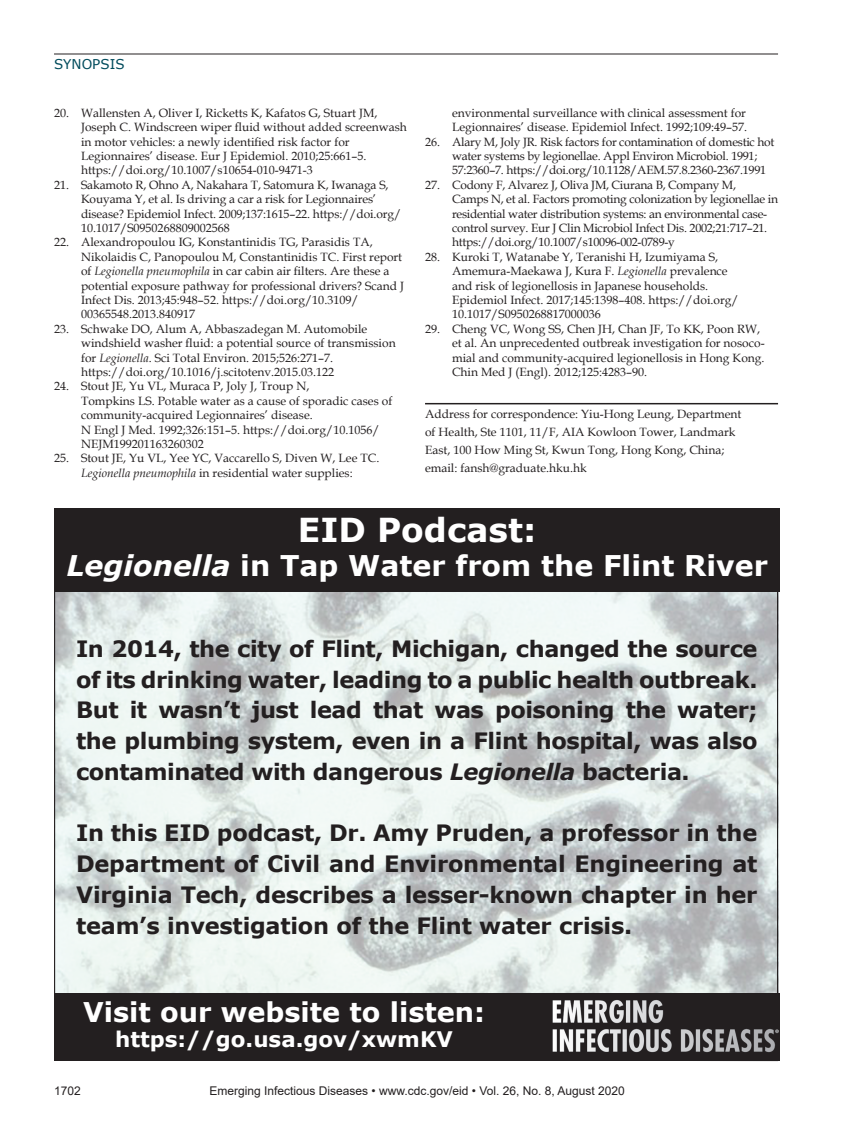
<style>
.page{position:relative;width:851px;height:1134px;background:#fff}
.page>*{position:absolute;margin:0;border:0;box-sizing:border-box;transform-origin:0 0}
.t1{font:700 33px "Verdana";color:#fff}
.t2{font:700 28.5px "Verdana";color:#fff}
.t3{font:700 27.15px "Verdana";color:#fff}
.Article_Title{font:700 22.5px/30.8px "Verdana";letter-spacing:-.015em;color:#231f20;text-align:justify}
.t4{font:700 21.45px "Verdana";color:#fff}
.t5{font:13.5px "Verdana";color:#004b5c}
.References{font:12px/14.4px "Book Antiqua";color:#231f20}
.References-2{font:12px/14.4px "Book Antiqua";letter-spacing:-.02em;color:#231f20}
.Correspondence{font:12px/18px "Book Antiqua";color:#231f20}
.t6{font:12px "Arial";color:#231f20}
.s1{font-style:italic}
</style>
<div class="page">
<hr style="left:54px;top:54px;width:724px;height:1px;background:#231f20">
<hr style="left:425px;top:403px;width:353px;height:1px;background:#231f20">
<div style="left:54px;top:508px;width:725px;height:84px;background:#231f20"></div>
<svg style="left:54px;top:592px;width:724px;height:470px"></svg>
<div style="left:54px;top:994px;width:725px;height:67px;background:#231f20"></div>
<img style="left:552px;top:1000px;width:227px;height:53px">
<p class="t5" style="left:54px;top:55px;width:72px">SYNOPSIS</p>
<p class="References" style="left:81px;top:105px;width:327px;text-indent:-27px">20. Wallensten A, Oliver I, Ricketts K, Kafatos G, Stuart JM, Joseph C. Windscreen wiper fluid without added screenwash in motor vehicles: a newly identified risk factor for Legionnaires’ disease. Eur J Epidemiol. 2010;25:661–5. https://doi.org/10.1007/s10654-010-9471-3</p>
<p class="References" style="left:81px;top:177px;width:322px;text-indent:-27px">21. Sakamoto R, Ohno A, Nakahara T, Satomura K, Iwanaga S, Kouyama Y, et al. Is driving a car a risk for Legionnaires’ disease? Epidemiol Infect. 2009;137:1615–22. https://doi.org/ 10.1017/S0950268809002568</p>
<p class="References" style="left:81px;top:235px;width:325px;text-indent:-27px">22. Alexandropoulou IG, Konstantinidis TG, Parasidis TA, Nikolaidis C, Panopoulou M, Constantinidis TC. First report of <span class="s1">Legionella pneumophila</span> in car cabin air filters. Are these a potential exposure pathway for professional drivers? Scand J Infect Dis. 2013;45:948–52. https://doi.org/10.3109/ 00365548.2013.840917</p>
<p class="References" style="left:81px;top:321px;width:316px;text-indent:-27px">23. Schwake DO, Alum A, Abbaszadegan M. Automobile windshield washer fluid: a potential source of transmission for <span class="s1">Legionella</span>. Sci Total Environ. 2015;526:271–7. https://doi.org/10.1016/j.scitotenv.2015.03.122</p>
<p class="References" style="left:81px;top:379px;width:313px;text-indent:-27px">24. Stout JE, Yu VL, Muraca P, Joly J, Troup N,<br>Tompkins LS. Potable water as a cause of sporadic cases of community-acquired Legionnaires’ disease.<br>N Engl J Med. 1992;326:151–5. https://doi.org/10.1056/ NEJM199201163260302</p>
<p class="References" style="left:54px;top:451px;width:327px;text-align:center">25. Stout JE, Yu VL, Yee YC, Vaccarello S, Diven W, Lee TC.<br><span class="s1">Legionella pneumophila</span> in residential water supplies:</p>
<p class="References" style="left:452px;top:105px;width:296px">environmental surveillance with clinical assessment for<br>Legionnaires’ disease. Epidemiol Infect. 1992;109:49–57.</p>
<p class="References-2" style="left:452px;top:134px;width:324px;text-indent:-27px">26. Alary M, Joly JR. Risk factors for contamination of domestic hot water systems by legionellae. Appl Environ Microbiol. 1991;<br>57:2360–7. https://doi.org/10.1128/AEM.57.8.2360-2367.1991</p>
<p class="References-2" style="left:452px;top:177px;width:327px;text-indent:-27px">27. Codony F, Alvarez J, Oliva JM, Ciurana B, Company M,<br>Camps N, et al. Factors promoting colonization by legionellae in residential water distribution systems: an environmental case&shy;control survey. Eur J Clin Microbiol Infect Dis. 2002;21:717–21. https://doi.org/10.1007/s10096-002-0789-y</p>
<p class="References" style="left:452px;top:249px;width:288px;text-indent:-27px">28. Kuroki T, Watanabe Y, Teranishi H, Izumiyama S, Amemura-Maekawa J, Kura F. <span class="s1">Legionella</span> prevalence and risk of legionellosis in Japanese households.<br>Epidemiol Infect. 2017;145:1398–408. https://doi.org/ 10.1017/S0950268817000036</p>
<p class="References" style="left:452px;top:321px;width:314px;text-indent:-27px">29. Cheng VC, Wong SS, Chen JH, Chan JF, To KK, Poon RW, et al. An unprecedented outbreak investigation for nosoco&shy;mial and community-acquired legionellosis in Hong Kong.<br>Chin Med J (Engl). 2012;125:4283–90.</p>
<p class="Correspondence" style="left:425px;top:405px;width:318px">Address for correspondence: Yiu-Hong Leung, Department of Health, Ste 1101, 11/F, AIA Kowloon Tower, Landmark East, 100 How Ming St, Kwun Tong, Hong Kong, China; email: fansh@graduate.hku.hk</p>
<p class="t1" style="left:298px;top:507px;width:240px">EID Podcast:</p>
<p class="t2" style="left:66px;top:546px;width:703px"><span class="s1">Legionella</span> in Tap Water from the Flint River</p>
<p class="Article_Title" style="left:76px;top:633px;width:683px">In 2014, the city of Flint, Michigan, changed the source of its drinking water, leading to a public health outbreak.<br>But it wasn’t just lead that was poisoning the water; the plumbing system, even in a Flint hospital, was also contaminated with dangerous <span class="s1">Legionella</span> bacteria.</p>
<p class="Article_Title" style="left:76px;top:817px;width:683px">In this EID podcast, Dr. Amy Pruden, a professor in the Department of Civil and Environmental Engineering at Virginia Tech, describes a lesser-known chapter in her team’s investigation of the Flint water crisis.</p>
<p class="t3" style="left:83px;top:993px;width:403px">Visit our website to listen:</p>
<p class="t4" style="left:115px;top:1024px;width:339px">https://go.usa.gov/xwmKV</p>
<p class="t6" style="left:54px;top:1083px;width:28px">1702</p>
<p class="t6" style="left:209px;top:1083px;width:417px">Emerging Infectious Diseases • www.cdc.gov/eid • Vol. 26, No. 8, August 2020</p>
</div>
